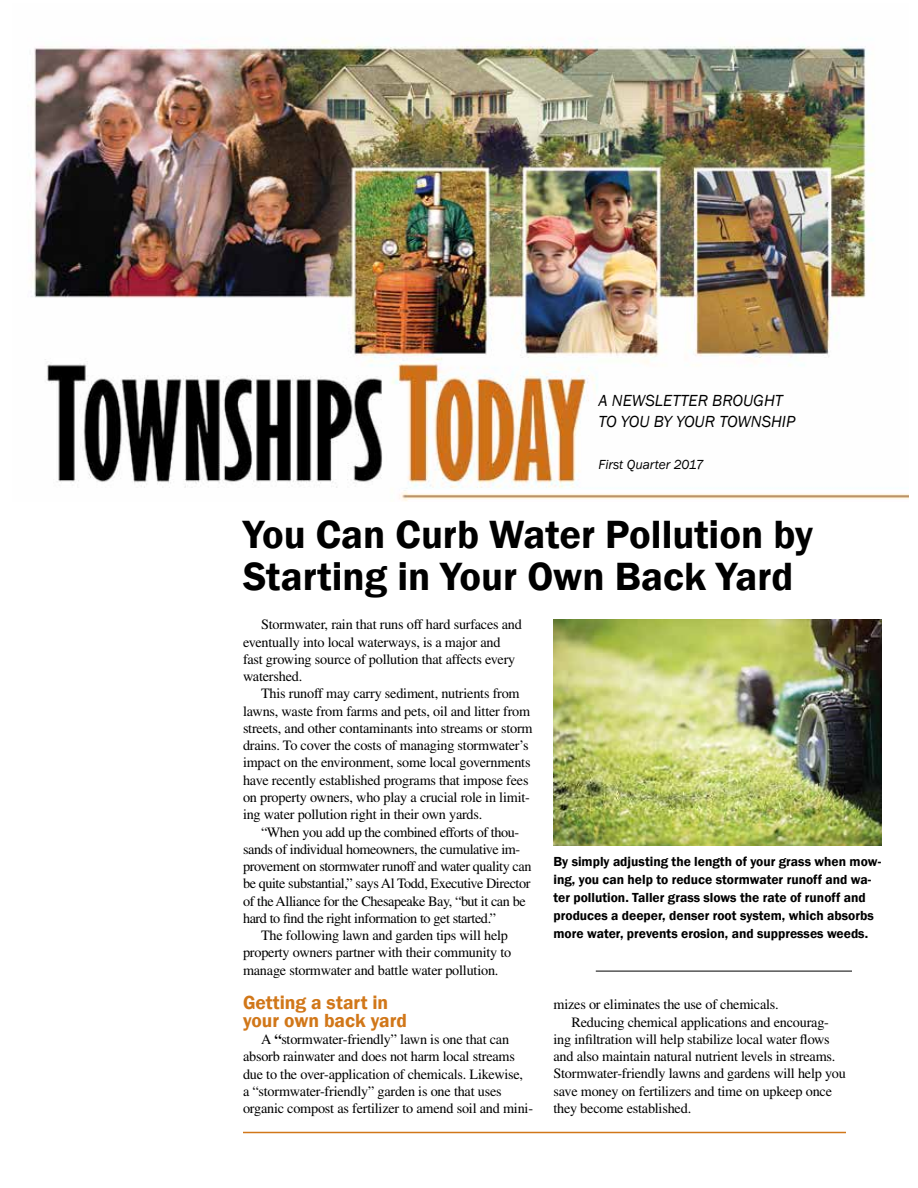
<style>
.page{position:relative;width:918px;height:1188px;background:#fff}
.page>*{position:absolute;margin:0;border:0;box-sizing:border-box;transform-origin:0 0}
.t1{font:600 40.5px/42px "Franklin Gothic";color:#000}
.t2{font:600 19.5px/18px "Franklin Gothic";color:#d17719}
.t3{font:italic 16.5px/21px "Franklin Gothic";color:#000}
.t4{font:14.25px/17.2px "Times";letter-spacing:-.015em;color:#000}
.t5{font:600 13.5px/18px "Franklin Gothic";color:#000}
.t6{font:italic 13.5px "Franklin Gothic";color:#000}
.s1{font-weight:700}
</style>
<div class="page">
<img style="left:554px;top:620px;width:328px;height:226px">
<img style="left:31px;top:38px;width:878px;height:463px">
<hr style="left:243px;top:1132px;width:603px;height:1px;background:#d17719">
<hr style="left:596px;top:971px;width:256px;height:1px;background:#000">
<p class="t3" style="left:598px;top:390px;width:198px">A NEWSLETTER BROUGHT<br>TO YOU BY YOUR TOWNSHIP</p>
<p class="t6" style="left:598px;top:456px;width:107px">First Quarter 2017</p>
<h1 class="t1" style="left:243px;top:514px;width:572px">You Can Curb Water Pollution by<br>Starting in Your Own Back Yard</h1>
<p class="t4" style="left:243px;top:616px;width:281px;text-indent:18px">Stormwater, rain that runs off hard surfaces and eventually into local waterways, is a major and fast growing source of pollution that affects every watershed.</p>
<p class="t4" style="left:243px;top:685px;width:291px;text-indent:18px">This runoff may carry sediment, nutrients from lawns, waste from farms and pets, oil and litter from streets, and other contaminants into streams or storm drains. To cover the costs of managing stormwater’s impact on the environment, some local governments have recently established programs that impose fees on property owners, who play a crucial role in limit&shy;ing water pollution right in their own yards.</p>
<p class="t4" style="left:261px;top:823px;width:260px">“When you add up the combined efforts of thou-</p>
<p class="t4" style="left:243px;top:840px;width:279px">sands of individual homeowners, the cumulative im-</p>
<p class="t4" style="left:243px;top:858px;width:290px">provement on stormwater runoff and water quality can</p>
<p class="t4" style="left:243px;top:875px;width:289px">be quite substantial,” says Al Todd, Executive Director</p>
<p class="t4" style="left:243px;top:892px;width:284px">of the Alliance for the Chesapeake Bay, “but it can be</p>
<p class="t4" style="left:243px;top:909px;width:255px">hard to find the right information to get started.”</p>
<p class="t4" style="left:261px;top:927px;width:249px">The following lawn and garden tips will help</p>
<p class="t4" style="left:243px;top:944px;width:270px">property owners partner with their community to</p>
<p class="t4" style="left:243px;top:961px;width:257px">manage stormwater and battle water pollution.</p>
<h2 class="t2" style="left:243px;top:994px;width:166px">Getting a start in your own back yard</h2>
<p class="t4" style="left:243px;top:1031px;width:292px;text-indent:18px">A <span class="s1">“</span>stormwater-friendly” lawn is one that can absorb rainwater and does not harm local streams due to the over-application of chemicals. Likewise,<br>a “stormwater-friendly” garden is one that uses organic compost as fertilizer to amend soil and mini-</p>
<p class="t5" style="left:554px;top:853px;width:329px">By simply adjusting the length of your grass when mow&shy;ing, you can help to reduce stormwater runoff and wa&shy;ter pollution. Taller grass slows the rate of runoff and produces a deeper, denser root system, which absorbs more water, prevents erosion, and suppresses weeds.</p>
<p class="t4" style="left:554px;top:996px;width:227px">mizes or eliminates the use of chemicals.</p>
<p class="t4" style="left:571px;top:1013px;width:259px">Reducing chemical applications and encourag-</p>
<p class="t4" style="left:554px;top:1030px;width:278px">ing infiltration will help stabilize local water flows</p>
<p class="t4" style="left:554px;top:1048px;width:283px">and also maintain natural nutrient levels in streams.</p>
<p class="t4" style="left:554px;top:1065px;width:294px">Stormwater-friendly lawns and gardens will help you</p>
<p class="t4" style="left:554px;top:1082px;width:280px">save money on fertilizers and time on upkeep once</p>
<p class="t4" style="left:554px;top:1099px;width:139px">they become established.</p>
</div>
